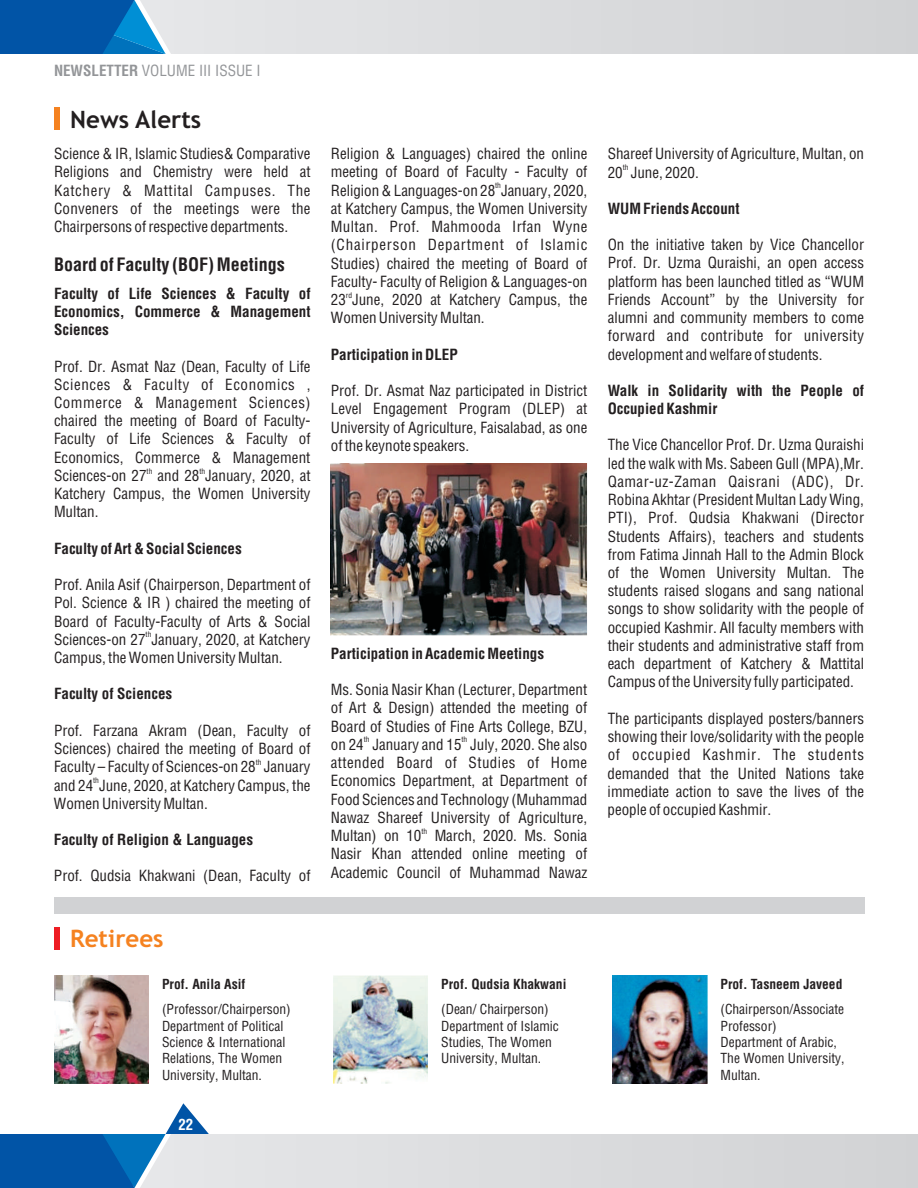
<style>
.page{position:relative;width:918px;height:1188px;background:#fff}
.page>*{position:absolute;margin:0;border:0;box-sizing:border-box;transform-origin:0 0}
.t1{font:700 24px "Trebuchet MS";color:#231f20}
.t2{font:700 24px "Trebuchet MS";color:#f58220}
.t3{font:700 18px "Switzerland Condensed";color:#231f20}
.t4{font:15px/18.3px "Switzerland Condensed Plain";color:#231f20;text-align:justify}
.t5{font:700 15px/18px "Switzerland Condensed";color:#231f20;text-align:justify}
.t6{font:15px "Switzerland Condensed Plain";color:#939598}
.t7{font:700 15px "Switzerland Condensed";color:#fff}
.t8{font:13.5px/16.4px "Switzerland Condensed Plain";color:#231f20}
.t9{font:700 13.5px "Switzerland Condensed";color:#231f20}
.t10{font:7.5px "Switzerland Condensed Plain";color:#231f20}
.s1{font-family:"Switzerland Condensed";font-weight:700}
</style>
<div class="page">
<div style="left:54px;top:107px;width:5px;height:23px;background:#f58220"></div>
<div style="left:54px;top:897px;width:810px;height:17px;background:#d1d2d4"></div>
<div style="left:54px;top:927px;width:5px;height:23px;background:#ee1d23"></div>
<img style="left:331px;top:463px;width:256px;height:172px">
<img style="left:54px;top:976px;width:94px;height:108px">
<img style="left:333px;top:976px;width:95px;height:108px">
<img style="left:613px;top:976px;width:94px;height:108px">
<svg style="left:0;top:0;width:918px;height:54px;background:#b7c7d6"></svg>
<svg style="left:0;top:1103px;width:918px;height:85px"></svg>
<p class="t6" style="left:54px;top:65px;width:208px"><span class="s1">NEWSLETTER</span> VOLUME III ISSUE I</p>
<h1 class="t1" style="left:70px;top:110px;width:133px">News Alerts</h1>
<p class="t4" style="left:54px;top:146px;width:258px">Science &amp; IR, Islamic Studies&amp; Comparative Religions and Chemistry were held at Katchery &amp; Mattital Campuses. The Conveners of the meetings were the Chairpersons of respective departments.</p>
<p class="t3" style="left:54px;top:254px;width:232px">Board of Faculty (BOF) Meetings</p>
<p class="t5" style="left:54px;top:286px;width:258px">Faculty of Life Sciences &amp; Faculty of Economics, Commerce &amp; Management Sciences</p>
<p class="t4" style="left:54px;top:358px;width:258px">Prof. Dr. Asmat Naz (Dean, Faculty of Life Sciences &amp; Faculty of Economics , Commerce &amp; Management Sciences) chaired the meeting of Board of Faculty-Faculty of Life Sciences &amp; Faculty of Economics, Commerce &amp; Management</p>
<p class="t10" style="left:147px;top:468px;width:7px">th</p>
<p class="t10" style="left:199px;top:468px;width:7px">th</p>
<p class="t4" style="left:54px;top:468px;width:258px">Sciences-on 27 and 28 January, 2020, at Katchery Campus, the Women University Multan.</p>
<p class="t5" style="left:54px;top:541px;width:189px">Faculty of Art &amp; Social Sciences</p>
<p class="t4" style="left:54px;top:577px;width:258px">Prof. Anila Asif (Chairperson, Department of Pol. Science &amp; IR ) chaired the meeting of Board of Faculty-Faculty of Arts &amp; Social</p>
<p class="t10" style="left:146px;top:632px;width:7px">th</p>
<p class="t4" style="left:54px;top:631px;width:258px">Sciences-on 27 January, 2020, at Katchery<br>Campus, the Women University Multan.</p>
<p class="t5" style="left:54px;top:687px;width:120px">Faculty of Sciences</p>
<p class="t4" style="left:54px;top:722px;width:258px">Prof. Farzana Akram (Dean, Faculty of<br>Sciences) chaired the meeting of Board of</p>
<p class="t10" style="left:256px;top:759px;width:7px">th</p>
<p class="t4" style="left:54px;top:759px;width:258px">Faculty – Faculty of Sciences-on 28 January</p>
<p class="t10" style="left:93px;top:777px;width:7px">th</p>
<p class="t4" style="left:54px;top:777px;width:258px">and 24 June, 2020, at Katchery Campus, the<br>Women University Multan.</p>
<p class="t5" style="left:54px;top:832px;width:201px">Faculty of Religion &amp; Languages</p>
<p class="t4" style="left:54px;top:868px;width:258px">Prof. Qudsia Khakwani (Dean, Faculty of</p>
<h1 class="t2" style="left:70px;top:929px;width:95px">Retirees</h1>
<p class="t9" style="left:162px;top:976px;width:85px">Prof. Anila Asif</p>
<p class="t8" style="left:162px;top:1002px;width:130px">(Professor/Chairperson)<br>Department of Political<br>Science &amp; International<br>Relations, The Women<br>University, Multan.</p>
<p class="t7" style="left:178px;top:1115px;width:16px">22</p>
<p class="t4" style="left:331px;top:146px;width:258px">Religion &amp; Languages) chaired the online meeting of Board of Faculty - Faculty of</p>
<p class="t10" style="left:495px;top:182px;width:7px">th</p>
<p class="t4" style="left:331px;top:182px;width:258px">Religion &amp; Languages-on 28 January, 2020, at Katchery Campus, the Women University Multan. Prof. Mahmooda Irfan Wyne (Chairperson Department of Islamic Studies) chaired the meeting of Board of Faculty- Faculty of Religion &amp; Languages-on</p>
<p class="t10" style="left:346px;top:292px;width:8px">rd</p>
<p class="t4" style="left:331px;top:292px;width:258px">23 June, 2020 at Katchery Campus, the<br>Women University Multan.</p>
<p class="t5" style="left:331px;top:347px;width:128px">Participation in DLEP</p>
<p class="t4" style="left:331px;top:383px;width:258px">Prof. Dr. Asmat Naz participated in District Level Engagement Program (DLEP) at University of Agriculture, Faisalabad, as one of the keynote speakers.</p>
<p class="t5" style="left:331px;top:646px;width:215px">Participation in Academic Meetings</p>
<p class="t4" style="left:331px;top:682px;width:258px">Ms. Sonia Nasir Khan (Lecturer, Department of Art &amp; Design) attended the meeting of Board of Studies of Fine Arts College, BZU,</p>
<p class="t10" style="left:364px;top:737px;width:7px">th</p>
<p class="t10" style="left:462px;top:737px;width:7px">th</p>
<p class="t4" style="left:331px;top:736px;width:258px">on 24 January and 15 July, 2020. She also attended Board of Studies of Home Economics Department, at Department of Food Sciences and Technology (Muhammad Nawaz Shareef University of Agriculture,</p>
<p class="t10" style="left:421px;top:828px;width:7px">th</p>
<p class="t4" style="left:331px;top:828px;width:258px">Multan) on 10 March, 2020. Ms. Sonia Nasir Khan attended online meeting of Academic Council of Muhammad Nawaz</p>
<p class="t4" style="left:608px;top:146px;width:258px">Shareef University of Agriculture, Multan, on</p>
<p class="t10" style="left:623px;top:164px;width:7px">th</p>
<p class="t4" style="left:608px;top:164px;width:93px">20 June, 2020.</p>
<p class="t5" style="left:608px;top:201px;width:133px">WUM Friends Account</p>
<p class="t4" style="left:608px;top:237px;width:258px">On the initiative taken by Vice Chancellor Prof. Dr. Uzma Quraishi, an open access platform has been launched titled as “WUM Friends Account” by the University for alumni and community members to come forward and contribute for university development and welfare of students.</p>
<p class="t5" style="left:608px;top:383px;width:258px">Walk in Solidarity with the People of<br>Occupied Kashmir</p>
<p class="t4" style="left:608px;top:437px;width:258px">The Vice Chancellor Prof. Dr. Uzma Quraishi led the walk with Ms. Sabeen Gull (MPA),Mr.<br>Qamar-uz-Zaman Qaisrani (ADC), Dr.<br>Robina Akhtar (President Multan Lady Wing, PTI), Prof. Qudsia Khakwani (Director Students Affairs), teachers and students from Fatima Jinnah Hall to the Admin Block of the Women University Multan. The students raised slogans and sang national songs to show solidarity with the people of occupied Kashmir. All faculty members with their students and administrative staff from each department of Katchery &amp; Mattital Campus of the University fully participated.</p>
<p class="t4" style="left:608px;top:710px;width:258px">The participants displayed posters/banners showing their love/solidarity with the people of occupied Kashmir. The students demanded that the United Nations take immediate action to save the lives of the people of occupied Kashmir.</p>
<p class="t9" style="left:441px;top:976px;width:127px">Prof. Qudsia Khakwani</p>
<p class="t8" style="left:441px;top:1002px;width:119px">(Dean/ Chairperson)<br>Department of Islamic<br>Studies, The Women<br>University, Multan.</p>
<p class="t9" style="left:721px;top:976px;width:123px">Prof. Tasneem Javeed</p>
<p class="t8" style="left:721px;top:1002px;width:125px">(Chairperson/Associate<br>Professor)<br>Department of Arabic,<br>The Women University,<br>Multan.</p>
</div>
